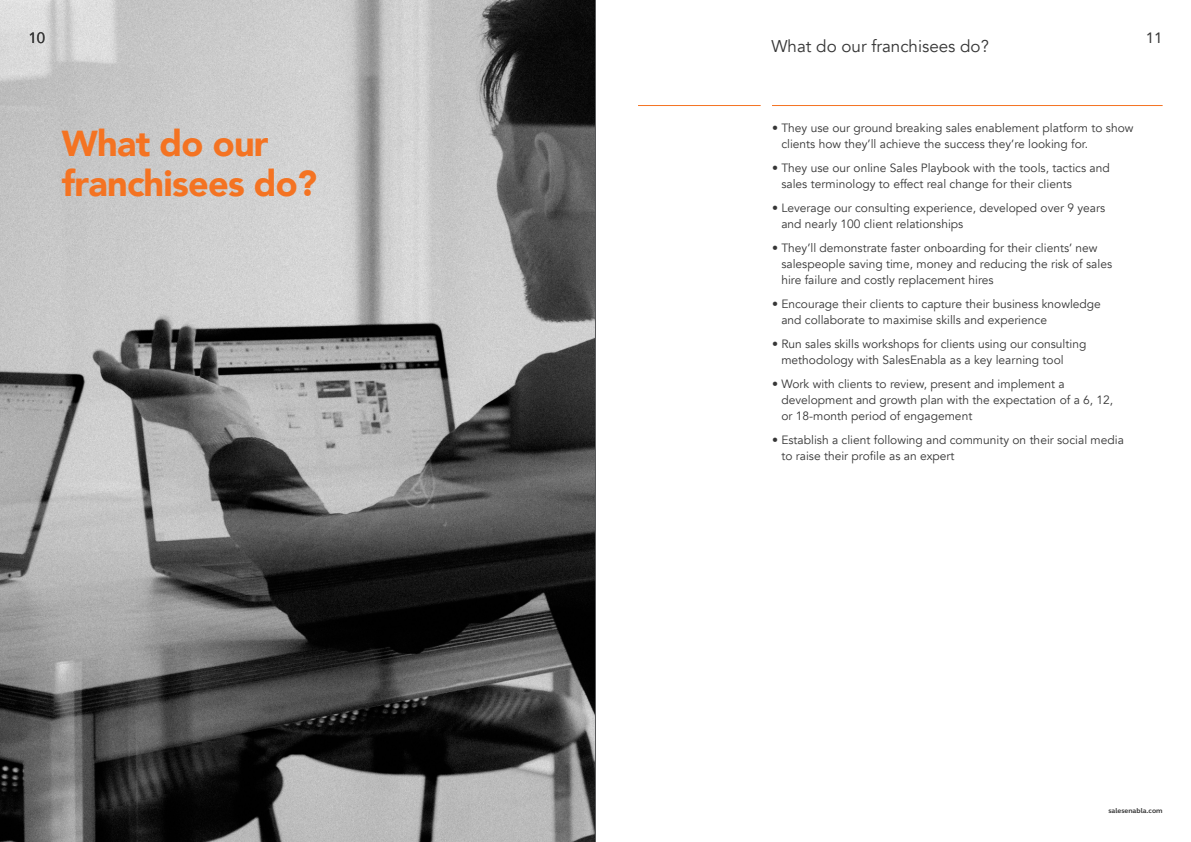
<style>
.page{position:relative;width:1191px;height:842px;background:#fff}
.page>*{position:absolute;margin:0;border:0;box-sizing:border-box;transform-origin:0 0}
.t1{font:900 36px/40px "Avenir";letter-spacing:-.02em;color:#f47322}
.t2{font:17px "Avenir";color:#363636}
.t3{font:15px "Avenir";color:#363636}
.t4{font:12px/16px "Avenir";color:#363636}
.t5{font:700 7px "FS Elliot";color:#363636}
</style>
<div class="page">
<img style="left:0;top:0;width:589px;height:842px">
<div style="left:589px;top:0;width:19px;height:842px;background:#000;opacity:.25"></div>
<hr style="left:595px;top:0;width:1px;height:842px;background:#58595b">
<hr style="left:772px;top:105px;width:390px;height:1px;background:#f47322">
<hr style="left:638px;top:105px;width:122px;height:1px;background:#f47322">
<p class="t3" style="left:28px;top:26px;width:18px">10</p>
<p class="t3" style="left:1146px;top:26px;width:18px">11</p>
<h2 class="t2" style="left:771px;top:36px;width:219px">What do our franchisees do?</h2>
<h1 class="t1" style="left:62px;top:122px;width:257px">What do our franchisees do?</h1>
<p class="t4" style="left:781px;top:120px;width:354px;text-indent:-9px">• They use our ground breaking sales enablement platform to show clients how they’ll achieve the success they’re looking for.</p>
<p class="t4" style="left:781px;top:160px;width:330px;text-indent:-9px">• They use our online Sales Playbook with the tools, tactics and sales terminology to effect real change for their clients</p>
<p class="t4" style="left:781px;top:200px;width:325px;text-indent:-9px">• Leverage our consulting experience, developed over 9 years and nearly 100 client relationships</p>
<p class="t4" style="left:781px;top:240px;width:332px;text-indent:-9px">• They’ll demonstrate faster onboarding for their clients’ new salespeople saving time, money and reducing the risk of sales hire failure and costly replacement hires</p>
<p class="t4" style="left:781px;top:296px;width:321px;text-indent:-9px">• Encourage their clients to capture their business knowledge and collaborate to maximise skills and experience</p>
<p class="t4" style="left:781px;top:336px;width:306px;text-indent:-9px">• Run sales skills workshops for clients using our consulting methodology with SalesEnabla as a key learning tool</p>
<p class="t4" style="left:781px;top:376px;width:333px;text-indent:-9px">• Work with clients to review, present and implement a development and growth plan with the expectation of a 6, 12, or 18-month period of engagement</p>
<p class="t4" style="left:781px;top:432px;width:344px;text-indent:-9px">• Establish a client following and community on their social media to raise their profile as an expert</p>
<p class="t5" style="left:1108px;top:806px;width:56px">salesenabla.com</p>
</div>
